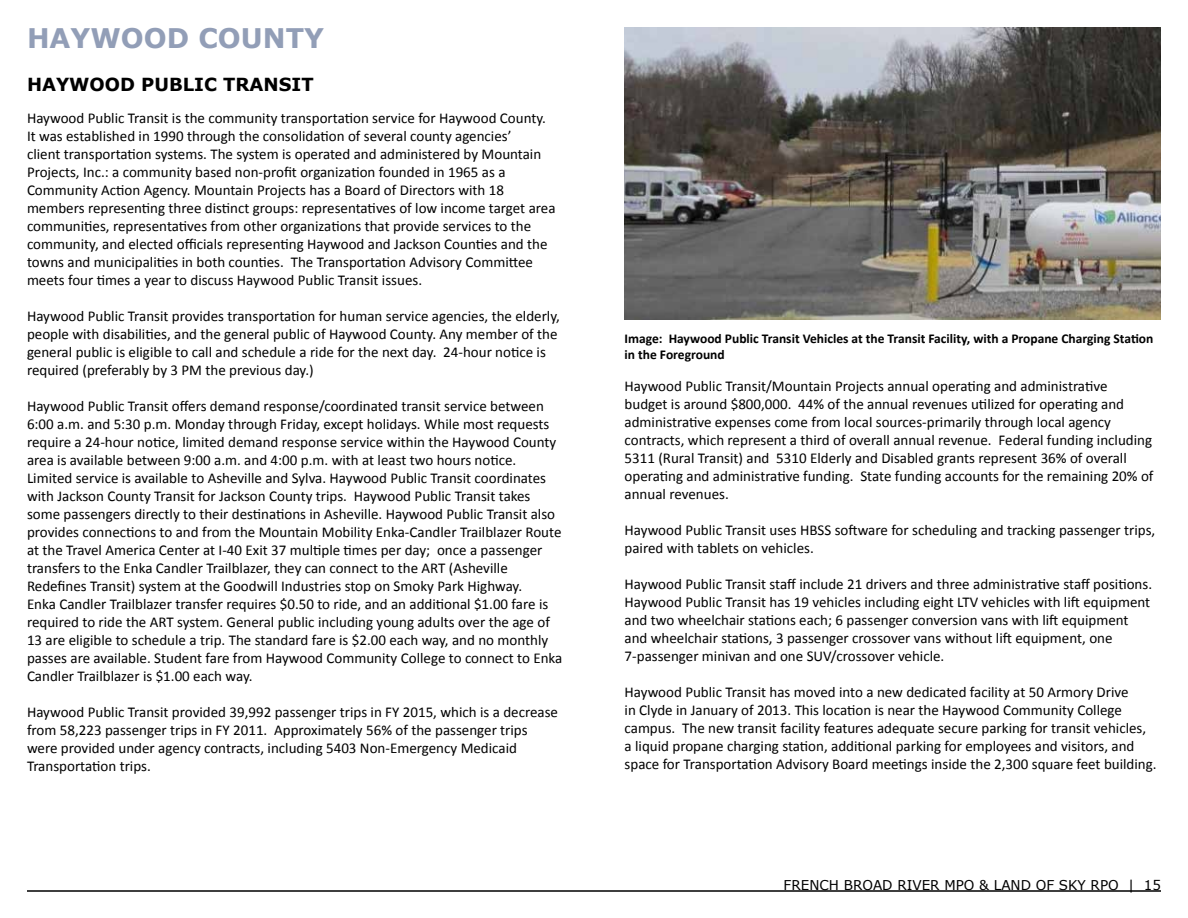
<style>
.page{position:relative;width:1188px;height:918px;background:#fff}
.page>*{position:absolute;margin:0;border:0;box-sizing:border-box;transform-origin:0 0}
.t1{font:700 27px "Verdana";color:#929eb7}
.t2{font:700 18px "Verdana";color:#000}
.t3{font:15px/18px "Calibri";color:#000}
.t4{font:700 13.5px/16.2px "Calibri";color:#000}
.t5{font:13.5px "Verdana";color:#000}
</style>
<div class="page">
<hr style="left:27px;top:890px;width:1134px;height:2px;background:#000">
<img style="left:625px;top:27px;width:536px;height:293px">
<h1 class="t1" style="left:27px;top:19px;width:299px">HAYWOOD COUNTY</h1>
<p class="t2" style="left:27px;top:72px;width:288px">HAYWOOD PUBLIC TRANSIT</p>
<p class="t3" style="left:27px;top:109px;width:530px">Haywood Public Transit is the community transportation service for Haywood County.<br>It was established in 1990 through the consolidation of several county agencies’<br>client transportation systems. The system is operated and administered by Mountain Projects, Inc.: a community based non-profit organization founded in 1965 as a Community Action Agency. Mountain Projects has a Board of Directors with 18 members representing three distinct groups: representatives of low income target area communities, representatives from other organizations that provide services to the community, and elected officials representing Haywood and Jackson Counties and the towns and municipalities in both counties. The Transportation Advisory Committee meets four times a year to discuss Haywood Public Transit issues.</p>
<p class="t3" style="left:27px;top:307px;width:534px">Haywood Public Transit provides transportation for human service agencies, the elderly, people with disabilities, and the general public of Haywood County. Any member of the general public is eligible to call and schedule a ride for the next day. 24-hour notice is required (preferably by 3 PM the previous day.)</p>
<p class="t3" style="left:27px;top:397px;width:537px">Haywood Public Transit offers demand response/coordinated transit service between 6:00 a.m. and 5:30 p.m. Monday through Friday, except holidays. While most requests require a 24-hour notice, limited demand response service within the Haywood County area is available between 9:00 a.m. and 4:00 p.m. with at least two hours notice.<br>Limited service is available to Asheville and Sylva. Haywood Public Transit coordinates with Jackson County Transit for Jackson County trips. Haywood Public Transit takes some passengers directly to their destinations in Asheville. Haywood Public Transit also provides connections to and from the Mountain Mobility Enka-Candler Trailblazer Route at the Travel America Center at I-40 Exit 37 multiple times per day; once a passenger transfers to the Enka Candler Trailblazer, they can connect to the ART (Asheville Redefines Transit) system at the Goodwill Industries stop on Smoky Park Highway.<br>Enka Candler Trailblazer transfer requires $0.50 to ride, and an additional $1.00 fare is required to ride the ART system. General public including young adults over the age of 13 are eligible to schedule a trip. The standard fare is $2.00 each way, and no monthly passes are available. Student fare from Haywood Community College to connect to Enka Candler Trailblazer is $1.00 each way.</p>
<p class="t3" style="left:27px;top:703px;width:533px">Haywood Public Transit provided 39,992 passenger trips in FY 2015, which is a decrease from 58,223 passenger trips in FY 2011. Approximately 56% of the passenger trips were provided under agency contracts, including 5403 Non-Emergency Medicaid Transportation trips.</p>
<p class="t4" style="left:625px;top:331px;width:530px">Image: Haywood Public Transit Vehicles at the Transit Facility, with a Propane Charging Station in the Foreground</p>
<p class="t3" style="left:625px;top:377px;width:530px">Haywood Public Transit/Mountain Projects annual operating and administrative budget is around $800,000. 44% of the annual revenues utilized for operating and administrative expenses come from local sources-primarily through local agency contracts, which represent a third of overall annual revenue. Federal funding including 5311 (Rural Transit) and 5310 Elderly and Disabled grants represent 36% of overall operating and administrative funding. State funding accounts for the remaining 20% of annual revenues.</p>
<p class="t3" style="left:625px;top:521px;width:532px">Haywood Public Transit uses HBSS software for scheduling and tracking passenger trips, paired with tablets on vehicles.</p>
<p class="t3" style="left:625px;top:575px;width:529px">Haywood Public Transit staff include 21 drivers and three administrative staff positions.<br>Haywood Public Transit has 19 vehicles including eight LTV vehicles with lift equipment and two wheelchair stations each; 6 passenger conversion vans with lift equipment and wheelchair stations, 3 passenger crossover vans without lift equipment, one 7-passenger minivan and one SUV/crossover vehicle.</p>
<p class="t3" style="left:625px;top:683px;width:534px">Haywood Public Transit has moved into a new dedicated facility at 50 Armory Drive<br>in Clyde in January of 2013. This location is near the Haywood Community College campus. The new transit facility features adequate secure parking for transit vehicles, a liquid propane charging station, additional parking for employees and visitors, and space for Transportation Advisory Board meetings inside the 2,300 square feet building.</p>
<p class="t5" style="left:784px;top:876px;width:379px">FRENCH BROAD RIVER MPO &amp; LAND OF SKY RPO | 15</p>
</div>
